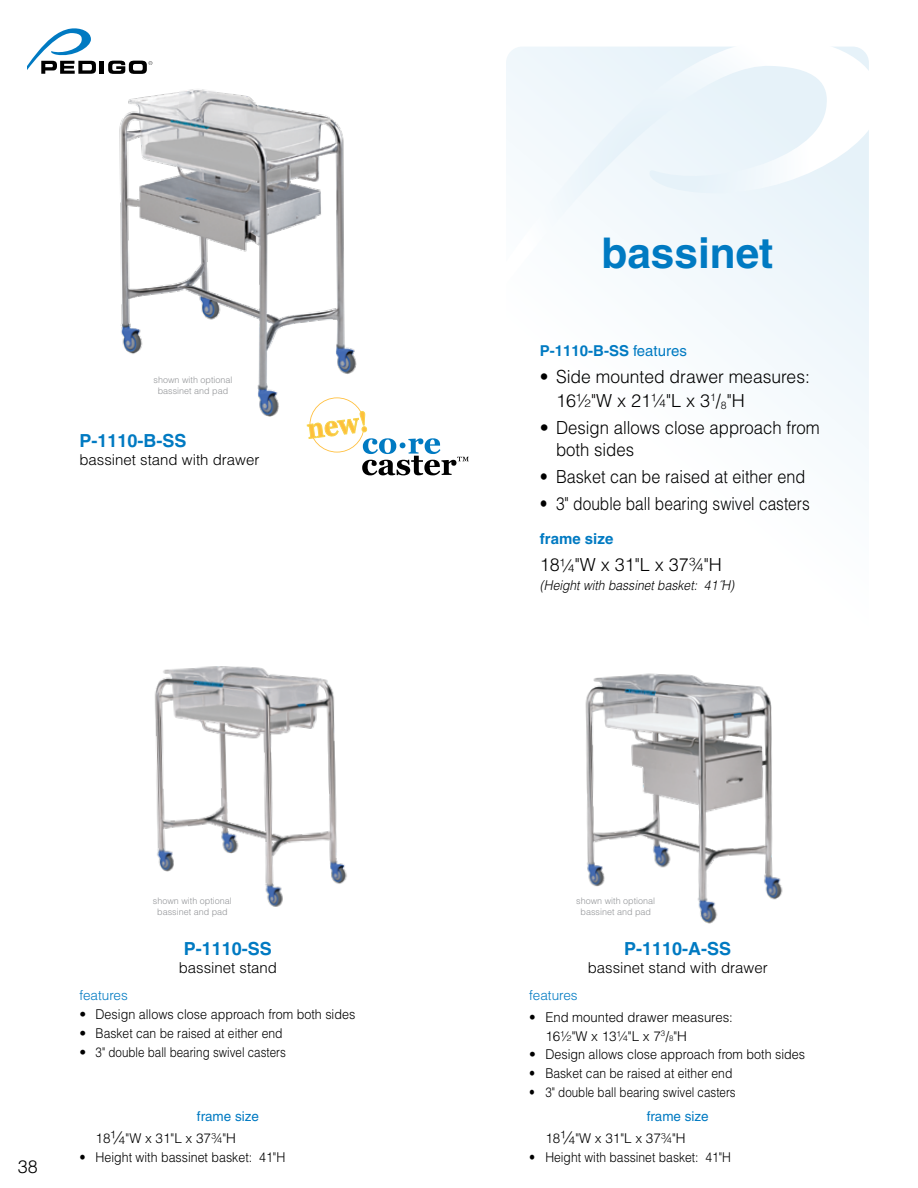
<style>
.page{position:relative;width:918px;height:1188px;background:#fff}
.page>*{position:absolute;margin:0;border:0;box-sizing:border-box;transform-origin:0 0}
.t1{font:700 42.45px "Helvetica LT Pro";color:#007ac2}
.t2{font:300 18px/24.3px "Helvetica LT Pro";color:#000}
.t3{font:300 18px "Helvetica LT Pro";color:#000;scale:.86 1}
.t4{font:700 18px "Helvetica LT Pro";color:#007ac2}
.t5{font:300 18px "Helvetica LT Pro";color:#000;scale:.9 1}
.t6{font:300 15px "Helvetica LT Pro";color:#000}
.t7{font:700 15px "Helvetica LT Pro";color:#007ac2}
.t8{font:300 13.5px/21.6px "Helvetica LT Pro";color:#000}
.t9{font:300 13.5px "Helvetica LT Pro";color:#000;scale:.9 1}
.t10{font:300 13.5px "Helvetica LT Pro";color:#000;scale:.86 1}
.t11{font:italic 300 13.5px "Helvetica LT Pro";color:#000;scale:.9 1}
.t12{font:300 13.5px "Helvetica LT Pro";color:#000;scale:.92 1}
.t13{font:300 13.5px "Helvetica LT Pro";color:#007ac2}
.t14{font:300 9px/10.8px "Helvetica LT Pro";color:#939598;text-align:center}
.s1{font-weight:400;color:#007ac2}
.s2{font-size:18px}
.s3{font-weight:400}
.s4{font-size:7.8px}
</style>
<div class="page">
<div style="left:709px;top:312px;width:160px;height:137px;background:#f5fafd"></div>
<svg style="left:506px;top:46px;width:363px;height:266px"></svg>
<img style="left:154px;top:666px;width:193px;height:241px">
<img style="left:585px;top:673px;width:198px;height:251px">
<hr style="left:100px;top:61px;width:4px;height:13px;background:#000">
<svg style="left:27px;top:28px;width:69px;height:46px"></svg>
<svg style="left:108px;top:61px;width:44px;height:13px"></svg>
<img style="left:119px;top:89px;width:238px;height:338px">
<svg style="left:307px;top:397px;width:162px;height:78px"></svg>
<p class="t14" style="left:154px;top:374px;width:81px">shown with optional bassinet and pad</p>
<h2 class="t4" style="left:79px;top:430px;width:109px">P-1110-B-SS</h2>
<p class="t6" style="left:79px;top:450px;width:182px">bassinet stand with drawer</p>
<h2 class="t2" style="left:18px;top:1154px;width:22px">38</h2>
<p class="t14" style="left:153px;top:895px;width:81px">shown with optional bassinet and pad</p>
<h2 class="t4" style="left:184px;top:938px;width:90px">P-1110-SS</h2>
<p class="t6" style="left:179px;top:958px;width:100px">bassinet stand</p>
<p class="t13" style="left:79px;top:987px;width:50px">features</p>
<p class="t8" style="left:79px;top:1003px;width:277px">• Design allows close approach from both sides</p>
<p class="t8" style="left:79px;top:1022px;width:205px">• Basket can be raised at either end</p>
<p class="t8" style="left:79px;top:1041px;width:208px">• 3" double ball bearing swivel casters</p>
<p class="t8" style="left:96px;top:1105px;width:165px;text-indent:101px"><span class="s1">frame size<br></span>18<span class="s2">¼</span>"W x 31"L x 37¾"H</p>
<p class="t12" style="left:79px;top:1148px;width:225px">• Height with bassinet basket: 41"H</p>
<h1 class="t1" style="left:602px;top:227px;width:173px">bassinet</h1>
<p class="t7" style="left:540px;top:341px;width:149px">P-1110-B-SS <span class="s3">features</span></p>
<h2 class="t2" style="left:556px;top:364px;width:255px;text-indent:-16px">• Side mounted drawer measures:<br>16½"W x 21¼"L x 3<sup>1</sup>/<sub>8</sub>"H</h2>
<h2 class="t2" style="left:556px;top:417px;width:265px;line-height:21.6px;text-indent:-16px">• Design allows close approach from both sides</h2>
<h2 class="t5" style="left:540px;top:465px;width:297px">• Basket can be raised at either end</h2>
<h2 class="t3" style="left:540px;top:492px;width:315px">• 3" double ball bearing swivel casters</h2>
<p class="t7" style="left:540px;top:530px;width:75px">frame size</p>
<h2 class="t2" style="left:540px;top:552px;width:184px">18¼"W x 31"L x 37¾"H</h2>
<p class="t11" style="left:540px;top:577px;width:218px">(Height with bassinet basket: 41˝H)</p>
<p class="t14" style="left:576px;top:895px;width:81px">shown with optional bassinet and pad</p>
<h2 class="t4" style="left:624px;top:938px;width:109px">P-1110-A-SS</h2>
<p class="t6" style="left:588px;top:958px;width:182px">bassinet stand with drawer</p>
<p class="t13" style="left:529px;top:987px;width:50px">features</p>
<p class="t8" style="left:545px;top:1007px;width:189px;line-height:18.9px;text-indent:-16px">• End mounted drawer measures:<br>16½"W x 13¼"L x 7<sup>3</sup>/<span class="s4">8</span>"H</p>
<p class="t8" style="left:529px;top:1044px;width:277px">• Design allows close approach from both sides</p>
<p class="t9" style="left:529px;top:1065px;width:227px">• Basket can be raised at either end</p>
<p class="t10" style="left:529px;top:1084px;width:242px">• 3" double ball bearing swivel casters</p>
<p class="t8" style="left:545px;top:1105px;width:165px;text-indent:101px"><span class="s1">frame size<br></span>18<span class="s2">¼</span>"W x 31"L x 37¾"H</p>
<p class="t9" style="left:529px;top:1148px;width:226px">• Height with bassinet basket: 41"H</p>
</div>
